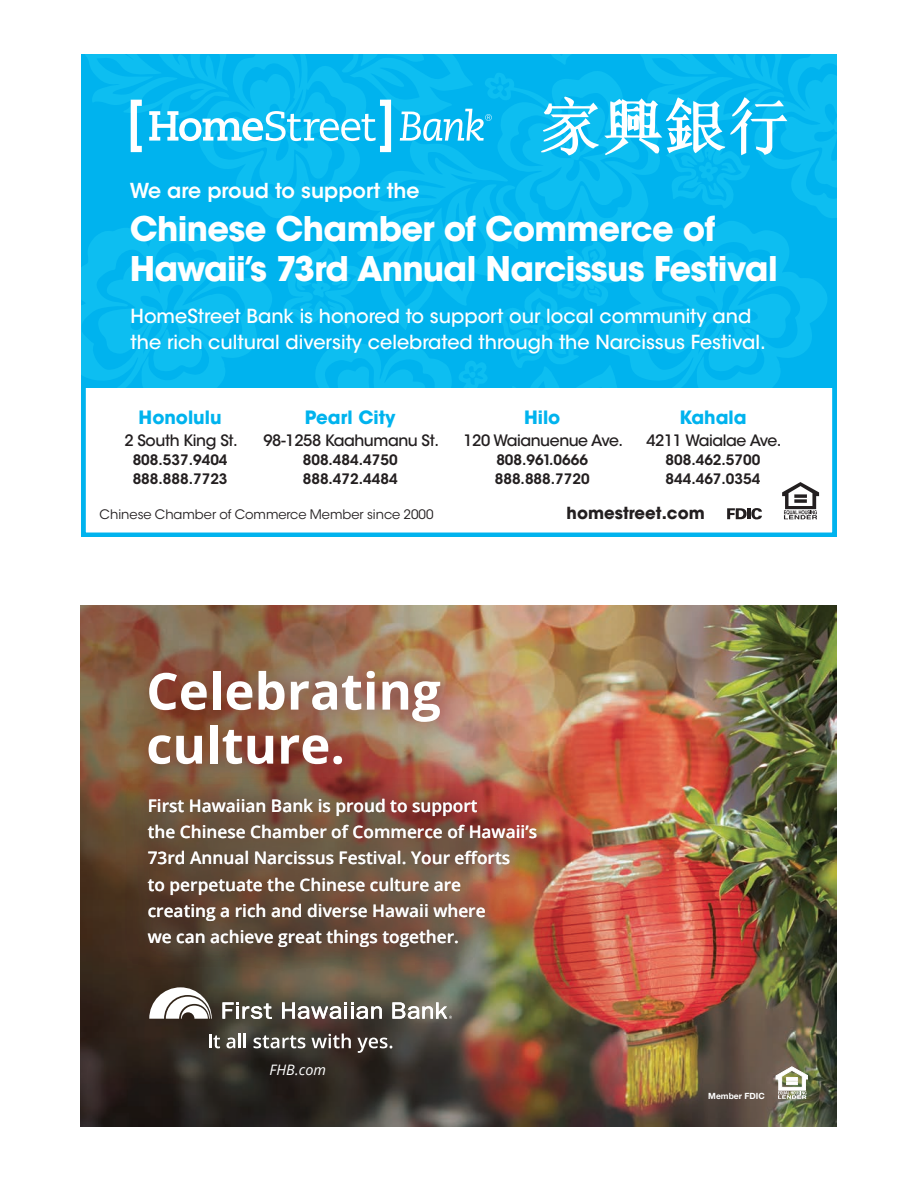
<style>
.page{position:relative;width:918px;height:1188px;background:#fff}
.page>*{position:absolute;margin:0;border:0;box-sizing:border-box;transform-origin:0 0}
.t1{font:700 51px/54px "Open Sans";color:#fff}
.t2{font:700 33.75px/39.9px "ITC Avant Garde Std";letter-spacing:-.02em;color:#fff}
.t3{font:600 20.55px "ITC Avant Garde Std";color:#fff}
.t4{font:500 19.35px/26.1px "ITC Avant Garde Std";color:#fff}
.t5{font:700 18.15px "ITC Avant Garde Std";color:#00b3ee}
.t6{font:600 17.25px/26.2px "Open Sans";color:#fff}
.t7{font:700 16.5px "ITC Avant Garde Std";color:#231f20}
.t8{font:500 15.6px "ITC Avant Garde Std";letter-spacing:-.025em;color:#231f20}
.t9{font:italic 14.4px "Open Sans";letter-spacing:.01em;color:#fff}
.t10{font:600 14.25px/19px "ITC Avant Garde Std";color:#231f20}
.t11{font:13.05px "ITC Avant Garde Std";color:#231f20}
.t12{font:700 8.55px "Helvetica Neue";color:#fff}
</style>
<div class="page">
<img style="left:80px;top:606px;width:756px;height:521px">
<svg style="left:776px;top:1067px;width:32px;height:32px"></svg>
<div style="left:124px;top:647px;width:340px;height:141px;background:#7e2226;opacity:.75"></div>
<img style="left:125px;top:776px;width:434px;height:195px">
<svg style="left:149px;top:987px;width:63px;height:32px"></svg>
<svg style="left:222px;top:1002px;width:50px;height:17px"></svg>
<svg style="left:282px;top:1002px;width:100px;height:17px"></svg>
<svg style="left:392px;top:1002px;width:60px;height:17px"></svg>
<svg style="left:209px;top:1034px;width:11px;height:14px"></svg>
<svg style="left:226px;top:1038px;width:9px;height:10px"></svg>
<hr style="left:238px;top:1034px;width:3px;height:14px;background:#fff">
<svg style="left:244px;top:1034px;width:2px;height:14px"></svg>
<svg style="left:254px;top:1035px;width:51px;height:13px"></svg>
<svg style="left:311px;top:1034px;width:40px;height:14px"></svg>
<svg style="left:357px;top:1038px;width:35px;height:15px"></svg>
<svg style="left:727px;top:508px;width:35px;height:11px"></svg>
<svg style="left:782px;top:482px;width:37px;height:37px"></svg>
<svg style="left:81px;top:54px;width:756px;height:333px;background:#0fbaef"></svg>
<p class="t3" style="left:130px;top:178px;width:291px">We are proud to support the</p>
<p class="t2" style="left:130px;top:209px;width:649px">Chinese Chamber of Commerce of<br>Hawaii’s 73rd Annual Narcissus Festival</p>
<p class="t4" style="left:131px;top:303px;width:637px">HomeStreet Bank is honored to support our local community and the rich cultural diversity celebrated through the Narcissus Festival.</p>
<p class="t5" style="left:139px;top:406px;width:85px">Honolulu</p>
<p class="t8" style="left:124px;top:431px;width:115px">2 South King St.</p>
<p class="t10" style="left:133px;top:450px;width:96px">808.537.9404<br>888.888.7723</p>
<p class="t5" style="left:305px;top:406px;width:92px">Pearl City</p>
<p class="t8" style="left:263px;top:431px;width:177px">98-1258 Kaahumanu St.</p>
<p class="t10" style="left:303px;top:450px;width:96px">808.484.4750<br>888.472.4484</p>
<p class="t11" style="left:100px;top:507px;width:335px">Chinese Chamber of Commerce Member since 2000</p>
<p class="t5" style="left:524px;top:406px;width:38px">Hilo</p>
<p class="t8" style="left:463px;top:431px;width:161px">120 Waianuenue Ave.</p>
<p class="t10" style="left:495px;top:450px;width:96px">808.961.0666<br>888.888.7720</p>
<p class="t5" style="left:679px;top:406px;width:69px">Kahala</p>
<p class="t8" style="left:646px;top:430px;width:136px">4211 Waialae Ave.</p>
<p class="t10" style="left:666px;top:450px;width:96px">808.462.5700<br>844.467.0354</p>
<p class="t7" style="left:567px;top:503px;width:140px">homestreet.com</p>
<p class="t1" style="left:146px;top:663px;width:296px">Celebrating culture.</p>
<p class="t6" style="left:148px;top:792px;width:391px">First Hawaiian Bank is proud to support<br>the Chinese Chamber of Commerce of Hawaii’s 73rd Annual Narcissus Festival. Your efforts<br>to perpetuate the Chinese culture are<br>creating a rich and diverse Hawaii where<br>we can achieve great things together.</p>
<p class="t6" style="left:465px;top:845px;width:15px">f</p>
<p class="t9" style="left:269px;top:1060px;width:58px">FHB.com</p>
<p class="t12" style="left:708px;top:1091px;width:58px">Member FDIC</p>
</div>
